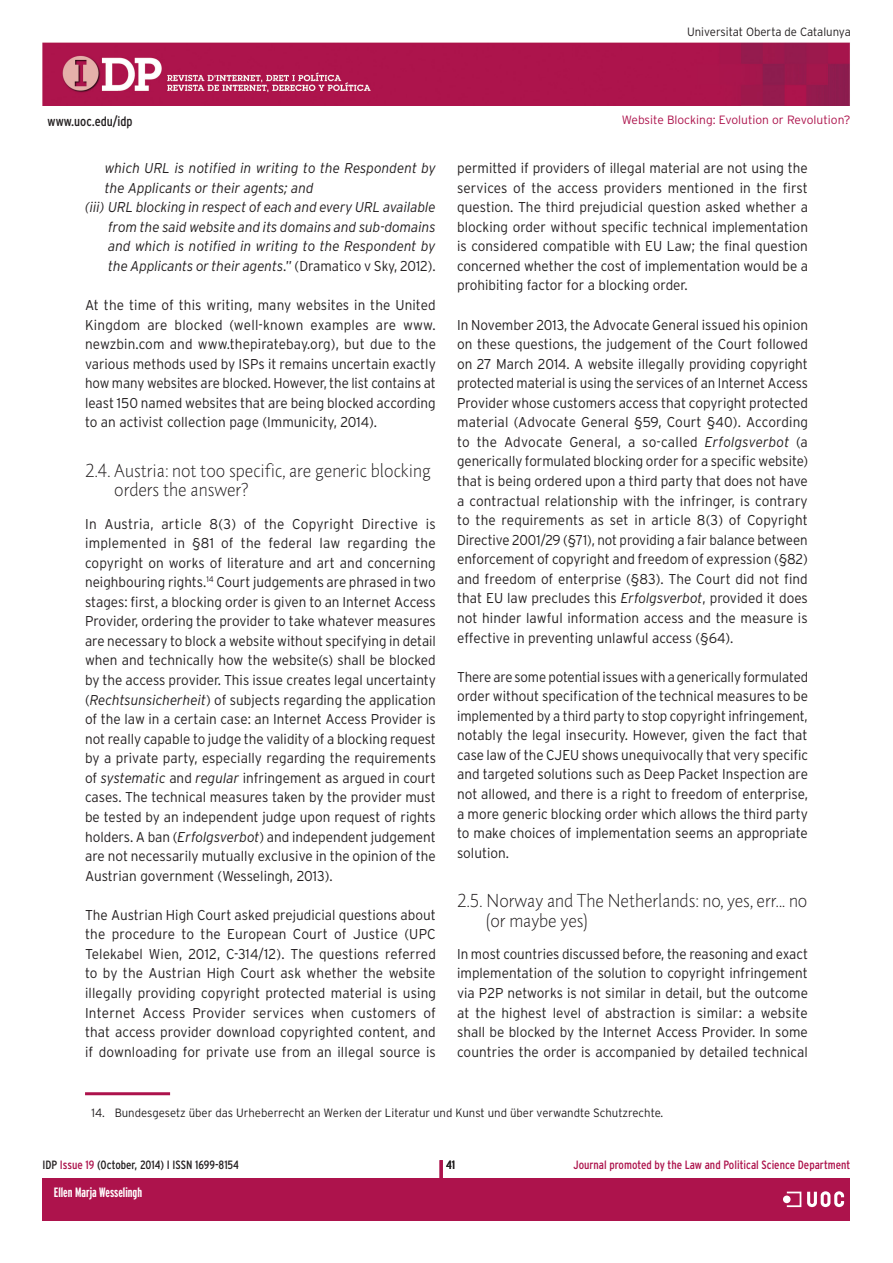
<style>
.page{position:relative;width:893px;height:1263px;background:#fff}
.page>*{position:absolute;margin:0;border:0;box-sizing:border-box;transform-origin:0 0}
._2TITOLTEXTRESUM{font:300 18px/19.5px "Pragma ND";color:#231f20;scale:.95 1}
.TEXTGENERAL{font:300 14.25px/19.5px "Interstate";color:#231f20;text-align:justify;scale:.95 1}
.TEXTGENERAL-2{font:300 14.25px/19.5px "Interstate";color:#231f20;text-align:justify;scale:.93 1}
.TEXTGENERAL-3{font:300 14.25px/19.5px "Interstate";color:#231f20;text-align:justify;scale:.94 1}
.TEXTGENERAL-4{font:italic 300 14.25px/19.5px "Interstate";color:#231f20;text-align:justify;scale:.94 1}
.TEXTGENERAL-5{font:italic 300 14.25px/19.5px "Interstate";color:#231f20;scale:.95 1}
.t1{font:700 extra-condensed 13.5px "Interstate";color:#fff}
.t2{font:condensed 13.5px "Interstate";color:#231f20}
.notaprimeraambfilet{font:300 12px "Interstate";color:#231f20;scale:.95 1}
.t3{font:condensed 12px "Interstate";color:#ad134c}
.t4{font:condensed 12px "Interstate";color:#231f20}
.t5{font:300 12px "Interstate";color:#ad134c}
.t6{font:700 extra-condensed 12px "Interstate";color:#fff}
.s1{font-style:normal}
.s2{font-style:italic}
.s3{color:#ad134c}
</style>
<div class="page">
<img style="left:43px;top:43px;width:807px;height:63px">
<div style="left:43px;top:1178px;width:807px;height:42px;background:#ad134c"></div>
<div style="left:783px;top:1195px;width:8px;height:8px;background:#fff;border-radius:50%"></div>
<svg style="left:787px;top:1191px;width:57px;height:17px"></svg>
<hr style="left:440px;top:1160px;width:3px;height:44px;background:#ad134c">
<hr style="left:85px;top:1092px;width:85px;height:3px;background:#ad134c">
<p class="notaprimeraambfilet" style="left:687px;top:25px;width:174px">Universitat Oberta de Catalunya</p>
<p class="t2" style="left:48px;top:113px;width:87px">www.uoc.edu/idp</p>
<p class="TEXTGENERAL-5" style="left:105px;top:158px;width:350px">which URL is notified in writing to the Respondent by the Applicants or their agents; and</p>
<p class="TEXTGENERAL-4" style="left:108px;top:197px;width:350px;text-indent:-23px">(iii) URL blocking in respect of each and every URL available from the said website and its domains and sub-domains and which is notified in writing to the Respondent by the Applicants or their agents<span class="s1">.” (Dramatico v Sky, 2012).</span></p>
<p class="TEXTGENERAL" style="left:85px;top:295px;width:371px">At the time of this writing, many websites in the United Kingdom are blocked (well-known examples are www. newzbin.com and www.thepiratebay.org), but due to the various methods used by ISPs it remains uncertain exactly how many websites are blocked. However, the list contains at least 150 named websites that are being blocked according to an activist collection page (Immunicity, 2014).</p>
<p class="_2TITOLTEXTRESUM" style="left:114px;top:460px;width:335px;text-indent:-29px">2.4. Austria: not too specific, are generic blocking orders the answer?</p>
<p class="TEXTGENERAL" style="left:85px;top:514px;width:371px">In Austria, article 8(3) of the Copyright Directive is implemented in §81 of the federal law regarding the copyright on works of literature and art and concerning neighbouring rights.<sup>14</sup> Court judgements are phrased in two stages: first, a blocking order is given to an Internet Access Provider, ordering the provider to take whatever measures are necessary to block a website without specifying in detail when and technically how the website(s) shall be blocked by the access provider. This issue creates legal uncertainty (<span class="s2">Rechtsunsicherheit</span>) of subjects regarding the application of the law in a certain case: an Internet Access Provider is not really capable to judge the validity of a blocking request by a private party, especially regarding the requirements of <span class="s2">systematic</span> and <span class="s2">regular</span> infringement as argued in court cases. The technical measures taken by the provider must be tested by an independent judge upon request of rights holders. A ban (<span class="s2">Erfolgsverbot</span>) and independent judgement are not necessarily mutually exclusive in the opinion of the Austrian government (Wesselingh, 2013).</p>
<p class="TEXTGENERAL" style="left:85px;top:905px;width:371px">The Austrian High Court asked prejudicial questions about the procedure to the European Court of Justice (UPC Telekabel Wien, 2012, C-314/12). The questions referred to by the Austrian High Court ask whether the website illegally providing copyright protected material is using Internet Access Provider services when customers of that access provider download copyrighted content, and if downloading for private use from an illegal source is</p>
<p class="t5" style="left:622px;top:113px;width:230px">Website Blocking: Evolution or Revolution?</p>
<p class="TEXTGENERAL" style="left:457px;top:158px;width:371px">permitted if providers of illegal material are not using the services of the access providers mentioned in the first question. The third prejudicial question asked whether a blocking order without specific technical implementation is considered compatible with EU Law; the final question concerned whether the cost of implementation would be a prohibiting factor for a blocking order.</p>
<p class="TEXTGENERAL" style="left:457px;top:315px;width:371px">In November 2013, the Advocate General issued his opinion on these questions, the judgement of the Court followed on 27 March 2014. A website illegally providing copyright protected material is using the services of an Internet Access Provider whose customers access that copyright protected material (Advocate General §59, Court §40). According to the Advocate General, a so-called <span class="s2">Erfolgsverbot</span> (a generically formulated blocking order for a specific website) that is being ordered upon a third party that does not have a contractual relationship with the infringer, is contrary to the requirements as set in article 8(3) of Copyright Directive 2001/29 (§71), not providing a fair balance between enforcement of copyright and freedom of expression (§82) and freedom of enterprise (§83). The Court did not find that EU law precludes this <span class="s2">Erfolgsverbot</span>, provided it does not hinder lawful information access and the measure is effective in preventing unlawful access (§64).</p>
<p class="TEXTGENERAL-2" style="left:457px;top:667px;width:379px">There are some potential issues with a generically formulated order without specification of the technical measures to be implemented by a third party to stop copyright infringement, notably the legal insecurity. However, given the fact that case law of the CJEU shows unequivocally that very specific and targeted solutions such as Deep Packet Inspection are not allowed, and there is a right to freedom of enterprise, a more generic blocking order which allows the third party to make choices of implementation seems an appropriate solution.</p>
<p class="_2TITOLTEXTRESUM" style="left:487px;top:891px;width:339px;text-indent:-29px">2.5. Norway and The Netherlands: no, yes, err... no (or maybe yes)</p>
<p class="TEXTGENERAL-3" style="left:457px;top:944px;width:375px">In most countries discussed before, the reasoning and exact implementation of the solution to copyright infringement via P2P networks is not similar in detail, but the outcome at the highest level of abstraction is similar: a website shall be blocked by the Internet Access Provider. In some countries the order is accompanied by detailed technical</p>
<p class="notaprimeraambfilet" style="left:92px;top:1105px;width:603px">14. Bundesgesetz über das Urheberrecht an Werken der Literatur und Kunst und über verwandte Schutzrechte.</p>
<p class="t4" style="left:446px;top:1158px;width:10px">41</p>
<p class="t4" style="left:43px;top:1158px;width:198px">IDP <span class="s3">Issue 19</span> (October, 2014) I ISSN 1699-8154</p>
<p class="t3" style="left:573px;top:1158px;width:279px">Journal promoted by the Law and Political Science Department</p>
<p class="t1" style="left:54px;top:1185px;width:66px">Jose R. Agustina</p>
<p class="t6" style="left:54px;top:1185px;width:31px">Eloi Puig</p>
<p class="t6" style="left:59px;top:1185px;width:31px">Eloi Puig</p>
<p class="t1" style="left:54px;top:1185px;width:90px">Ellen Marja Wesselingh</p>
</div>
